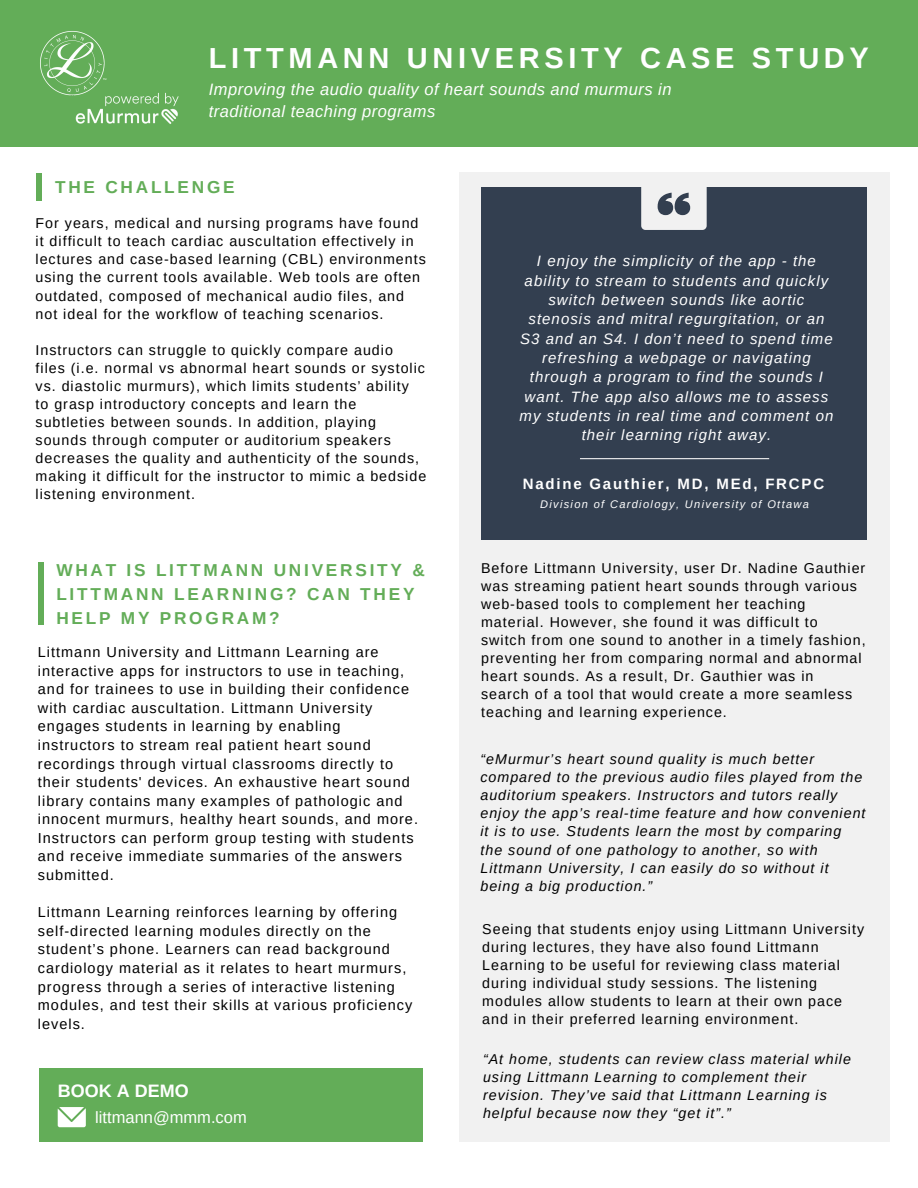
<style>
.page{position:relative;width:918px;height:1188px;background:#fff}
.page>*{position:absolute;margin:0;border:0;box-sizing:border-box;transform-origin:0 0}
.t1{font:700 28.95px "Arimo";letter-spacing:.16em;color:#fff}
.t2{font:700 18px "Arimo";color:#fff}
.t3{font:700 17.25px/24px "Arimo";letter-spacing:.16em;color:#63ad58}
.t4{font:italic 16.5px/22.8px "Arimo";letter-spacing:.03em;color:#fff}
.t5{font:16.5px "Arimo";color:#fff}
.t6{font:italic 15px/19.4px "Arimo";letter-spacing:.07em;color:#fff;text-align:center}
.t7{font:700 15px "Arimo";letter-spacing:.12em;color:#fff}
.t8{font:14.55px/18.6px "Arimo";letter-spacing:.07em;color:#000}
.t9{font:14.25px/18.1px "Arimo";letter-spacing:.07em;color:#000}
.t10{font:italic 14.25px/18px "Arimo";letter-spacing:.07em;color:#000}
.t11{font:italic 11.1px "Arimo";letter-spacing:.12em;color:#fff}
</style>
<div class="page">
<div style="left:0;top:0;width:918px;height:147px;background:#63ad58"></div>
<div style="left:459px;top:172px;width:431px;height:970px;background:#f1f1f1"></div>
<div style="left:481px;top:187px;width:386px;height:353px;background:#333f50"></div>
<div style="left:641px;top:178px;width:66px;height:52px;background:#f1f1f1;border-radius:4px"></div>
<svg style="left:658px;top:193px;width:32px;height:22px"></svg>
<div style="left:39px;top:1068px;width:384px;height:74px;background:#63ad58"></div>
<svg style="left:580px;top:458px;width:189px;height:1px"></svg>
<svg style="left:58px;top:1107px;width:28px;height:20px"></svg>
<div style="left:37px;top:174px;width:5px;height:27px;background:#63ad58"></div>
<div style="left:38px;top:563px;width:5px;height:62px;background:#63ad58"></div>
<img style="left:40px;top:31px;width:67px;height:65px">
<img style="left:76px;top:92px;width:102px;height:32px">
<p class="t1" style="left:209px;top:41px;width:662px">LITTMANN UNIVERSITY CASE STUDY</p>
<p class="t4" style="left:209px;top:77px;width:464px">Improving the audio quality of heart sounds and murmurs in traditional teaching programs</p>
<p class="t3" style="left:55px;top:175px;width:181px">THE CHALLENGE</p>
<p class="t9" style="left:36px;top:214px;width:392px">For years, medical and nursing programs have found it difficult to teach cardiac auscultation effectively in lectures and case-based learning (CBL) environments using the current tools available. Web tools are often outdated, composed of mechanical audio files, and not ideal for the workflow of teaching scenarios.</p>
<p class="t9" style="left:36px;top:341px;width:392px">Instructors can struggle to quickly compare audio<br>files (i.e. normal vs abnormal heart sounds or systolic vs. diastolic murmurs), which limits students’ ability<br>to grasp introductory concepts and learn the subtleties between sounds. In addition, playing sounds through computer or auditorium speakers decreases the quality and authenticity of the sounds, making it difficult for the instructor to mimic a bedside listening environment.</p>
<p class="t3" style="left:56px;top:558px;width:370px">WHAT IS LITTMANN UNIVERSITY &amp;<br>LITTMANN LEARNING? CAN THEY<br>HELP MY PROGRAM?</p>
<p class="t8" style="left:38px;top:643px;width:382px">Littmann University and Littmann Learning are interactive apps for instructors to use in teaching, and for trainees to use in building their confidence with cardiac auscultation. Littmann University engages students in learning by enabling instructors to stream real patient heart sound recordings through virtual classrooms directly to their students' devices. An exhaustive heart sound library contains many examples of pathologic and innocent murmurs, healthy heart sounds, and more.<br>Instructors can perform group testing with students and receive immediate summaries of the answers submitted.</p>
<p class="t8" style="left:38px;top:903px;width:376px">Littmann Learning reinforces learning by offering self-directed learning modules directly on the student’s phone. Learners can read background cardiology material as it relates to heart murmurs, progress through a series of interactive listening modules, and test their skills at various proficiency levels.</p>
<p class="t2" style="left:58px;top:1081px;width:132px">BOOK A DEMO</p>
<p class="t5" style="left:95px;top:1108px;width:153px">littmann@mmm.com</p>
<p class="t6" style="left:519px;top:251px;width:316px">I enjoy the simplicity of the app - the ability to stream to students and quickly switch between sounds like aortic stenosis and mitral regurgitation, or an S3 and an S4. I don’t need to spend time refreshing a webpage or navigating through a program to find the sounds I want. The app also allows me to assess my students in real time and comment on their learning right away.</p>
<p class="t7" style="left:523px;top:476px;width:303px">Nadine Gauthier, MD, MEd, FRCPC</p>
<p class="t11" style="left:540px;top:498px;width:270px">Division of Cardiology, University of Ottawa</p>
<p class="t9" style="left:481px;top:559px;width:386px">Before Littmann University, user Dr. Nadine Gauthier was streaming patient heart sounds through various web-based tools to complement her teaching material. However, she found it was difficult to switch from one sound to another in a timely fashion, preventing her from comparing normal and abnormal heart sounds. As a result, Dr. Gauthier was in<br>search of a tool that would create a more seamless teaching and learning experience.</p>
<p class="t10" style="left:480px;top:750px;width:387px">“eMurmur’s heart sound quality is much better compared to the previous audio files played from the auditorium speakers. Instructors and tutors really enjoy the app’s real-time feature and how convenient it is to use. Students learn the most by comparing the sound of one pathology to another, so with Littmann University, I can easily do so without it being a big production.”</p>
<p class="t9" style="left:482px;top:920px;width:383px">Seeing that students enjoy using Littmann University during lectures, they have also found Littmann Learning to be useful for reviewing class material during individual study sessions. The listening modules allow students to learn at their own pace and in their preferred learning environment.</p>
<p class="t10" style="left:483px;top:1050px;width:370px">“At home, students can review class material while using Littmann Learning to complement their revision. They’ve said that Littmann Learning is helpful because now they “get it”.”</p>
</div>
